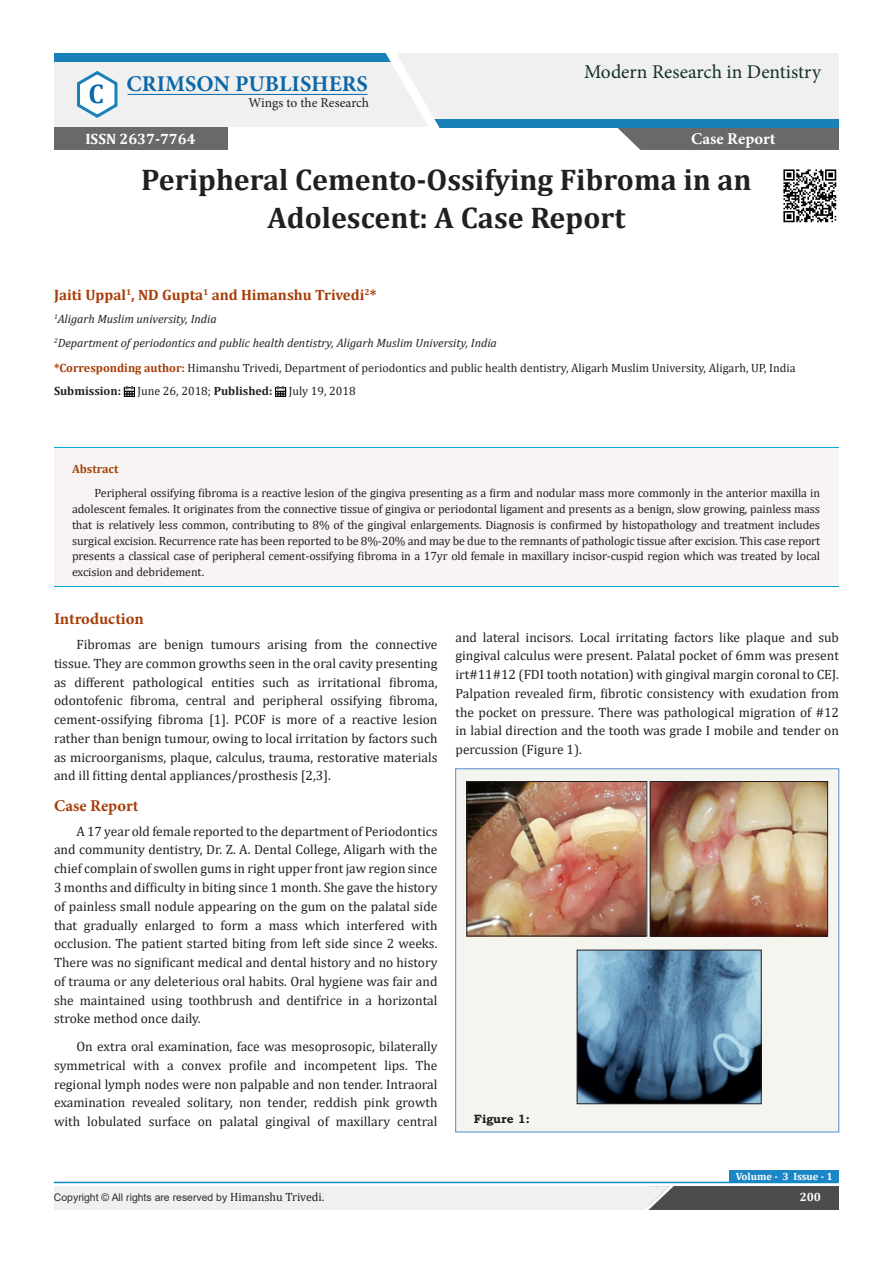
<style>
.page{position:relative;width:893px;height:1263px;background:#fff}
.page>*{position:absolute;margin:0;border:0;box-sizing:border-box;transform-origin:0 0}
.t1{font:700 30px/37.5px "Cambria";color:#231f20;text-align:center}
.t2{font:700 27px "Cambria";color:#0b67a8}
.t3{font:700 22.5px "Minion Pro";color:#0b67a8}
.t4{font:19.5px "Minion Pro";color:#12302b}
.t5{font:700 16.5px "Minion Pro";color:#a73d07}
.t6{font:700 16.5px "Minion Pro";letter-spacing:.005em;color:#fff}
.t7{font:700 15px "Cambria";color:#a73d07}
.t8{font:700 15px "Cambria";color:#fff}
.t9{font:13.5px/18.8px "Cambria";color:#231f20;text-align:justify}
.t10{font:13.5px "Minion Pro";color:#231f20}
.t11{font:12px/15.8px "Cambria";color:#231f20;text-align:justify}
.t12{font:italic 12px "Cambria";color:#231f20}
.t13{font:700 12px "Cambria";color:#231f20}
.t14{font:700 12px "Bookman Old Style";color:#231f20}
.t15{font:700 12px "Cambria";color:#a14307}
.t16{font:700 12px "Cambria";color:#fff}
.t17{font:10.5px "Arial";color:#312f30}
.t18{font:700 10.5px "Cambria";color:#fff}
.s1{font-weight:700;color:#a73d07}
.s2{font-weight:700}
.s3{font-family:"Cambria";font-size:12px;color:#231f20}
</style>
<div class="page">
<div style="left:456px;top:769px;width:383px;height:363px;background:#f5f5f0"></div>
<div style="left:455px;top:769px;width:384px;height:363px;border:1px solid #548dd4"></div>
<img style="left:469px;top:783px;width:176px;height:151px">
<div style="left:467px;top:781px;width:180px;height:155px;border:1px solid #231f20"></div>
<img style="left:652px;top:783px;width:174px;height:151px">
<div style="left:650px;top:781px;width:178px;height:155px;border:1px solid #231f20"></div>
<img style="left:579px;top:952px;width:180px;height:150px">
<div style="left:577px;top:950px;width:184px;height:154px;border:1px solid #231f20"></div>
<div style="left:615px;top:127px;width:224px;height:23px;background:#69696c"></div>
<svg style="left:615px;top:128px;width:25px;height:22px"></svg>
<div style="left:647px;top:1186px;width:192px;height:23px;background:#4b4c4d"></div>
<div style="left:54px;top:1186px;width:593px;height:23px;background:#f0f0f0"></div>
<svg style="left:639px;top:1181px;width:41px;height:29px"></svg>
<hr style="left:54px;top:1182px;width:784px;height:1px;background:#0b88c4">
<div style="left:730px;top:1170px;width:109px;height:12px;background:#1b86c6"></div>
<svg style="left:124px;top:386px;width:11px;height:11px"></svg>
<svg style="left:275px;top:386px;width:11px;height:11px"></svg>
<img style="left:783px;top:169px;width:54px;height:54px">
<div style="left:54px;top:447px;width:784px;height:139px;background:#f7f4f3"></div>
<hr style="left:55px;top:447px;width:784px;height:1px;background:#08aadb">
<hr style="left:54px;top:586px;width:784px;height:1px;background:#08aadb">
<div style="left:54px;top:54px;width:785px;height:73px;background:#f0f0f0"></div>
<svg style="left:77px;top:71px;width:41px;height:47px"></svg>
<hr style="left:128px;top:94px;width:239px;height:1px;background:#0b67a8">
<div style="left:431px;top:119px;width:408px;height:9px;background:#1981b8"></div>
<div style="left:54px;top:54px;width:338px;height:8px;background:#1981b8"></div>
<svg style="left:344px;top:53px;width:111px;height:75px"></svg>
<div style="left:54px;top:127px;width:173px;height:22px;background:#69696c"></div>
<p class="t3" style="left:127px;top:68px;width:243px">CRIMSON PUBLISHERS</p>
<p class="t10" style="left:249px;top:94px;width:122px">Wings to the Research</p>
<p class="t8" style="left:85px;top:129px;width:112px">ISSN 2637-7764</p>
<p class="t2" style="left:88px;top:74px;width:17px">C</p>
<p class="t4" style="left:584px;top:59px;width:238px">Modern Research in Dentistry</p>
<p class="t6" style="left:691px;top:127px;width:86px">Case Report</p>
<p class="t1" style="left:141px;top:160px;width:612px">Peripheral Cemento-Ossifying Fibroma in an<br>Adolescent: A Case Report</p>
<p class="t7" style="left:54px;top:284px;width:324px">Jaiti Uppal<sup>1</sup>, ND Gupta<sup>1</sup> and Himanshu Trivedi<sup>2</sup>*</p>
<p class="t12" style="left:54px;top:311px;width:164px"><sup>1</sup>Aligarh Muslim university, India</p>
<p class="t12" style="left:54px;top:334px;width:444px"><sup>2</sup>Department of periodontics and public health dentistry, Aligarh Muslim University, India</p>
<p class="t11" style="left:54px;top:360px;width:743px"><span class="s1">*Corresponding author:</span> Himanshu Trivedi, Department of periodontics and public health dentistry, Aligarh Muslim University, Aligarh, UP, India</p>
<p class="t13" style="left:54px;top:383px;width:69px">Submission:</p>
<p class="t11" style="left:137px;top:383px;width:136px">June 26, 2018; <span class="s2">Published:</span></p>
<p class="t11" style="left:289px;top:383px;width:69px">July 19, 2018</p>
<p class="t15" style="left:72px;top:460px;width:48px">Abstract</p>
<p class="t11" style="left:72px;top:485px;width:750px;text-indent:22px">Peripheral ossifying fibroma is a reactive lesion of the gingiva presenting as a firm and nodular mass more commonly in the anterior maxilla in adolescent females. It originates from the connective tissue of gingiva or periodontal ligament and presents as a benign, slow growing, painless mass that is relatively less common, contributing to 8% of the gingival enlargements. Diagnosis is confirmed by histopathology and treatment includes surgical excision. Recurrence rate has been reported to be 8%-20% and may be due to the remnants of pathologic tissue after excision. This case report presents a classical case of peripheral cement-ossifying fibroma in a 17yr old female in maxillary incisor-cuspid region which was treated by local excision and debridement.</p>
<p class="t5" style="left:54px;top:607px;width:91px">Introduction</p>
<p class="t9" style="left:54px;top:635px;width:385px;text-indent:22px">Fibromas are benign tumours arising from the connective tissue. They are common growths seen in the oral cavity presenting as different pathological entities such as irritational fibroma, odontofenic fibroma, central and peripheral ossifying fibroma, cement-ossifying fibroma [1]. PCOF is more of a reactive lesion rather than benign tumour, owing to local irritation by factors such as microorganisms, plaque, calculus, trauma, restorative materials and ill fitting dental appliances/prosthesis [2,3].</p>
<p class="t5" style="left:54px;top:794px;width:86px">Case Report</p>
<p class="t9" style="left:54px;top:822px;width:385px;text-indent:22px">A 17 year old female reported to the department of Periodontics and community dentistry, Dr. Z. A. Dental College, Aligarh with the chief complain of swollen gums in right upper front jaw region since 3 months and difficulty in biting since 1 month. She gave the history of painless small nodule appearing on the gum on the palatal side that gradually enlarged to form a mass which interfered with occlusion. The patient started biting from left side since 2 weeks.<br>There was no significant medical and dental history and no history of trauma or any deleterious oral habits. Oral hygiene was fair and she maintained using toothbrush and dentifrice in a horizontal stroke method once daily.</p>
<p class="t9" style="left:54px;top:1037px;width:385px;text-indent:22px">On extra oral examination, face was mesoprosopic, bilaterally symmetrical with a convex profile and incompetent lips. The regional lymph nodes were non palpable and non tender. Intraoral examination revealed solitary, non tender, reddish pink growth with lobulated surface on palatal gingival of maxillary central</p>
<p class="t9" style="left:455px;top:628px;width:385px">and lateral incisors. Local irritating factors like plaque and sub gingival calculus were present. Palatal pocket of 6mm was present irt#11#12 (FDI tooth notation) with gingival margin coronal to CEJ.<br>Palpation revealed firm, fibrotic consistency with exudation from the pocket on pressure. There was pathological migration of #12 in labial direction and the tooth was grade I mobile and tender on percussion (Figure 1).</p>
<p class="t14" style="left:474px;top:1110px;width:57px">Figure 1:</p>
<p class="t18" style="left:736px;top:1169px;width:99px">Volume - 3 Issue - 1</p>
<p class="t17" style="left:54px;top:1190px;width:272px">Copyright © All rights are reserved by <span class="s3">Himanshu Trivedi.</span></p>
<p class="t16" style="left:800px;top:1189px;width:23px">200</p>
</div>
